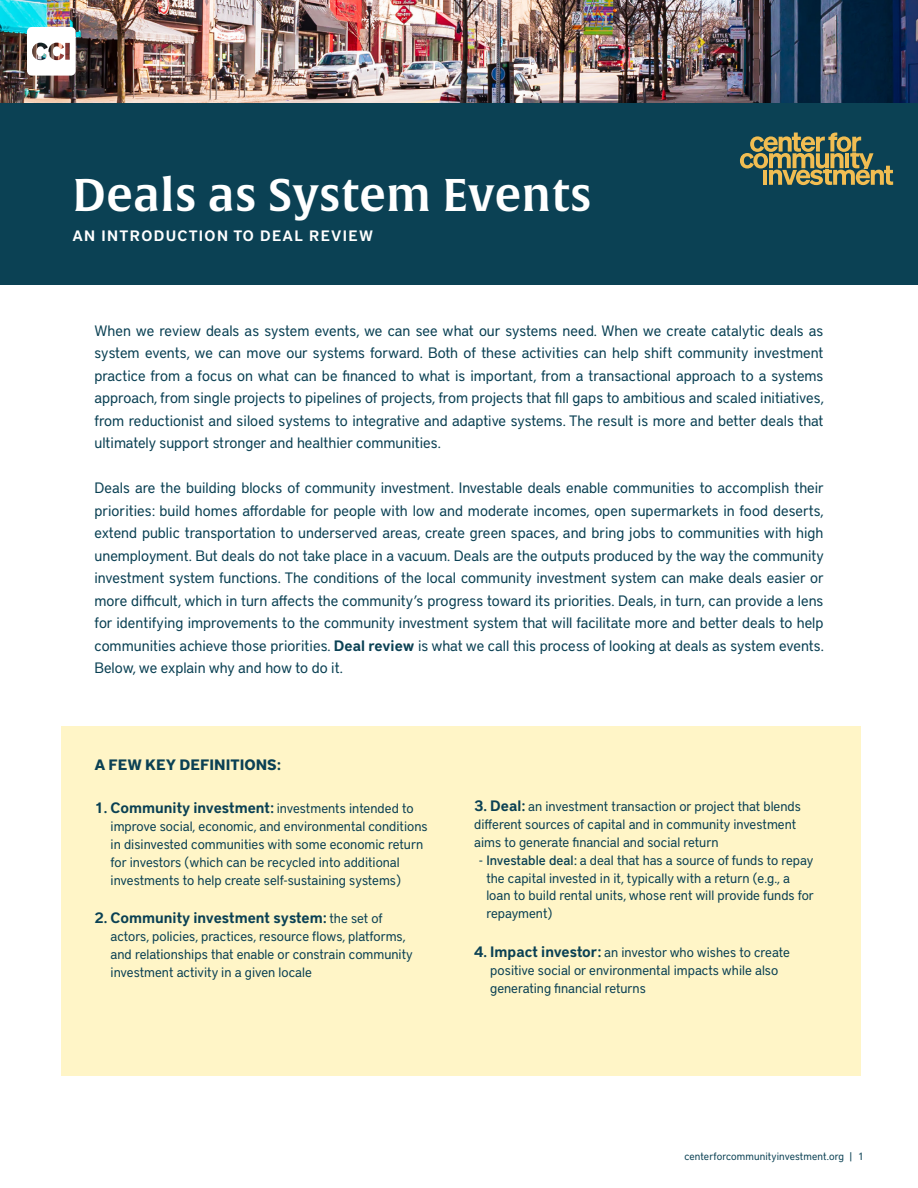
<style>
.page{position:relative;width:918px;height:1188px;background:#fff}
.page>*{position:absolute;margin:0;border:0;box-sizing:border-box;transform-origin:0 0}
.t1{font:45px "Alverata Sb";letter-spacing:.01em;color:#fff}
.t2{font:15px/22.5px "District Pro";color:#0b4154;text-align:justify}
.t3{font:600 15px "District Pro";color:#0b4154}
.t4{font:600 15px "District Pro";letter-spacing:.09em;color:#fff}
.t5{font:700 15px "District Pro";color:#0b4154}
.t6{font:13.5px/18px "District Pro";color:#0b4154}
.t7{font:10.5px "District Pro";letter-spacing:.01em;color:#0b4154}
.s1{font-weight:600}
.s2{font-weight:400;font-size:13.5px}
.s3{font-weight:600;font-size:15px}
.s4{font-weight:500}
</style>
<div class="page">
<div style="left:0;top:103px;width:918px;height:182px;background:#0b4154"></div>
<svg style="left:740px;top:133px;width:153px;height:52px"></svg>
<img style="left:0;top:0;width:918px;height:103px">
<svg style="left:27px;top:27px;width:49px;height:49px"></svg>
<div style="left:62px;top:726px;width:799px;height:350px;background:#fff5c7"></div>
<h1 class="t1" style="left:72px;top:168px;width:521px">Deals as System Events</h1>
<p class="t4" style="left:72px;top:226px;width:302px">AN INTRODUCTION TO DEAL REVIEW</p>
<p class="t2" style="left:94px;top:319px;width:731px">When we review deals as system events, we can see what our systems need. When we create catalytic deals as system events, we can move our systems forward. Both of these activities can help shift community investment practice from a focus on what can be financed to what is important, from a transactional approach to a systems approach, from single projects to pipelines of projects, from projects that fill gaps to ambitious and scaled initiatives, from reductionist and siloed systems to integrative and adaptive systems. The result is more and better deals that ultimately support stronger and healthier communities.</p>
<p class="t2" style="left:94px;top:476px;width:731px">Deals are the building blocks of community investment. Investable deals enable communities to accomplish their priorities: build homes affordable for people with low and moderate incomes, open supermarkets in food deserts, extend public transportation to underserved areas, create green spaces, and bring jobs to communities with high unemployment. But deals do not take place in a vacuum. Deals are the outputs produced by the way the community investment system functions. The conditions of the local community investment system can make deals easier or more difficult, which in turn affects the community’s progress toward its priorities. Deals, in turn, can provide a lens for identifying improvements to the community investment system that will facilitate more and better deals to help communities achieve those priorities. <span class="s1">Deal review</span> is what we call this process of looking at deals as system events.<br>Below, we explain why and how to do it.</p>
<p class="t5" style="left:94px;top:754px;width:188px">A FEW KEY DEFINITIONS:</p>
<p class="t3" style="left:94px;top:797px;width:321px">1. Community investment: <span class="s2">investments intended to</span></p>
<p class="t6" style="left:111px;top:816px;width:319px">improve social, economic, and environmental conditions in disinvested communities with some economic return for investors (which can be recycled into additional investments to help create self-sustaining systems)</p>
<p class="t3" style="left:94px;top:907px;width:290px">2. Community investment system: <span class="s2">the set of</span></p>
<p class="t6" style="left:111px;top:927px;width:304px">actors, policies, practices, resource flows, platforms, and relationships that enable or constrain community investment activity in a given locale</p>
<p class="t6" style="left:474px;top:796px;width:328px"><span class="s3">3. Deal:</span> an investment transaction or project that blends different sources of capital and in community investment aims to generate financial and social return</p>
<p class="t6" style="left:486px;top:850px;width:329px;text-indent:-8px">- <span class="s4">Investable deal:</span> a deal that has a source of funds to repay the capital invested in it, typically with a return (e.g., a loan to build rental units, whose rent will provide funds for repayment)</p>
<p class="t6" style="left:490px;top:942px;width:301px;text-indent:-16px"><span class="s3">4. Impact investor:</span> an investor who wishes to create positive social or environmental impacts while also generating financial returns</p>
<p class="t7" style="left:684px;top:1148px;width:181px">centerforcommunityinvestment.org | 1</p>
</div>
